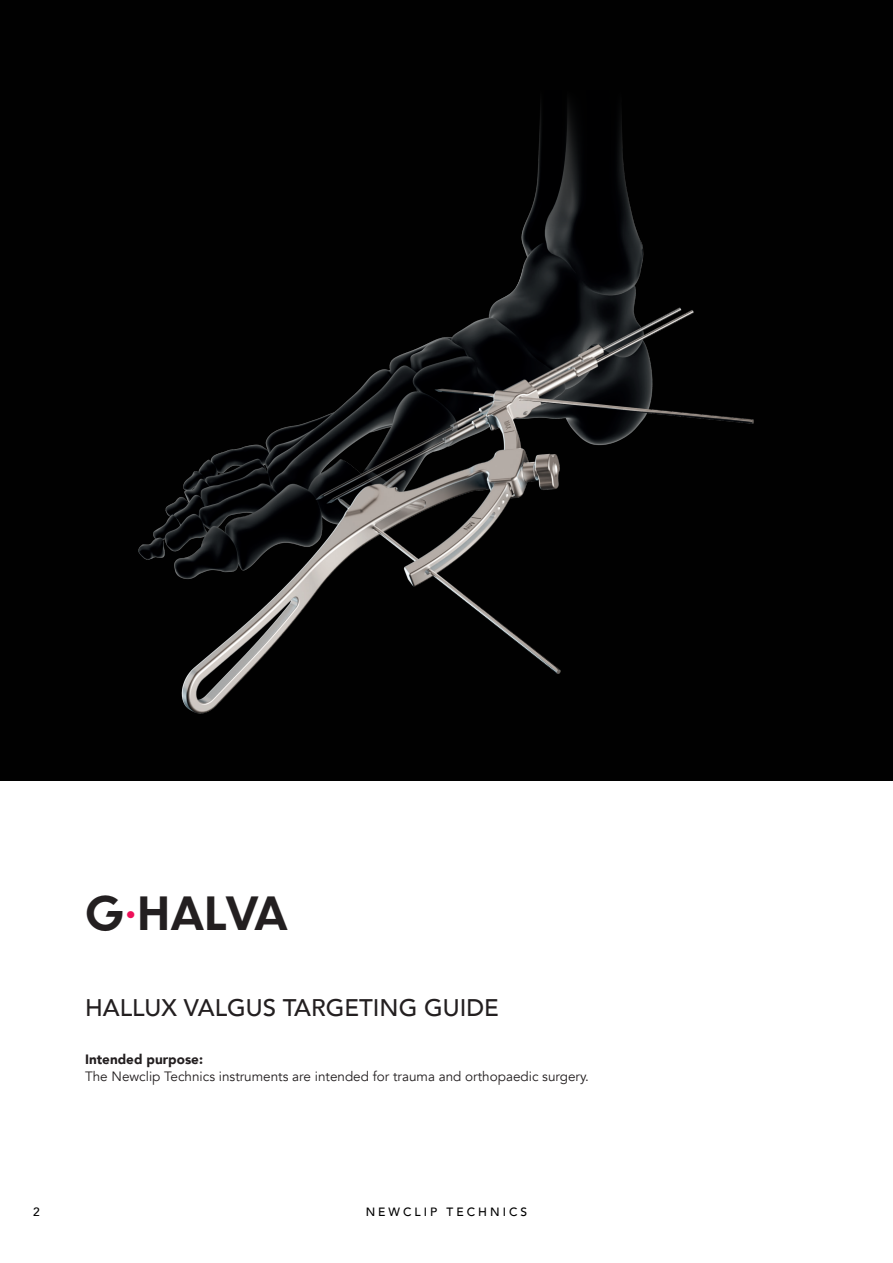
<style>
.page{position:relative;width:893px;height:1263px;background:#fff}
.page>*{position:absolute;margin:0;border:0;box-sizing:border-box;transform-origin:0 0}
.Titre_chapitre{font:700 45px "Dunbar Text";letter-spacing:-.025em;color:#231f20}
.Sous_titre{font:500 24px "Avenir";color:#231f20}
.Texte_standard{font:13.5px "Avenir";color:#231f20}
.Texte_gras{font:900 13.5px "Avenir";color:#231f20}
.t1{font:500 12px "Avenir";letter-spacing:.25em;color:#010101}
.s1{font-family:"Avenir";font-weight:800;color:#ee1059}
</style>
<div class="page">
<div style="left:0;top:0;width:892px;height:781px;background:#010101"></div>
<img style="left:138px;top:247px;width:616px;height:467px">
<svg style="left:521px;top:104px;width:122px;height:143px"></svg>
<p class="Titre_chapitre" style="left:85px;top:880px;width:205px">G<span class="s1">·</span>HALVA</p>
<p class="Sous_titre" style="left:85px;top:987px;width:415px">HALLUX VALGUS TARGETING GUIDE</p>
<p class="Texte_gras" style="left:85px;top:1048px;width:119px">Intended purpose:</p>
<p class="Texte_standard" style="left:85px;top:1068px;width:505px">The Newclip Technics instruments are intended for trauma and orthopaedic surgery.</p>
<p class="t1" style="left:33px;top:1201px;width:8px">2</p>
<p class="t1" style="left:366px;top:1201px;width:163px">NEWCLIP TECHNICS</p>
</div>
